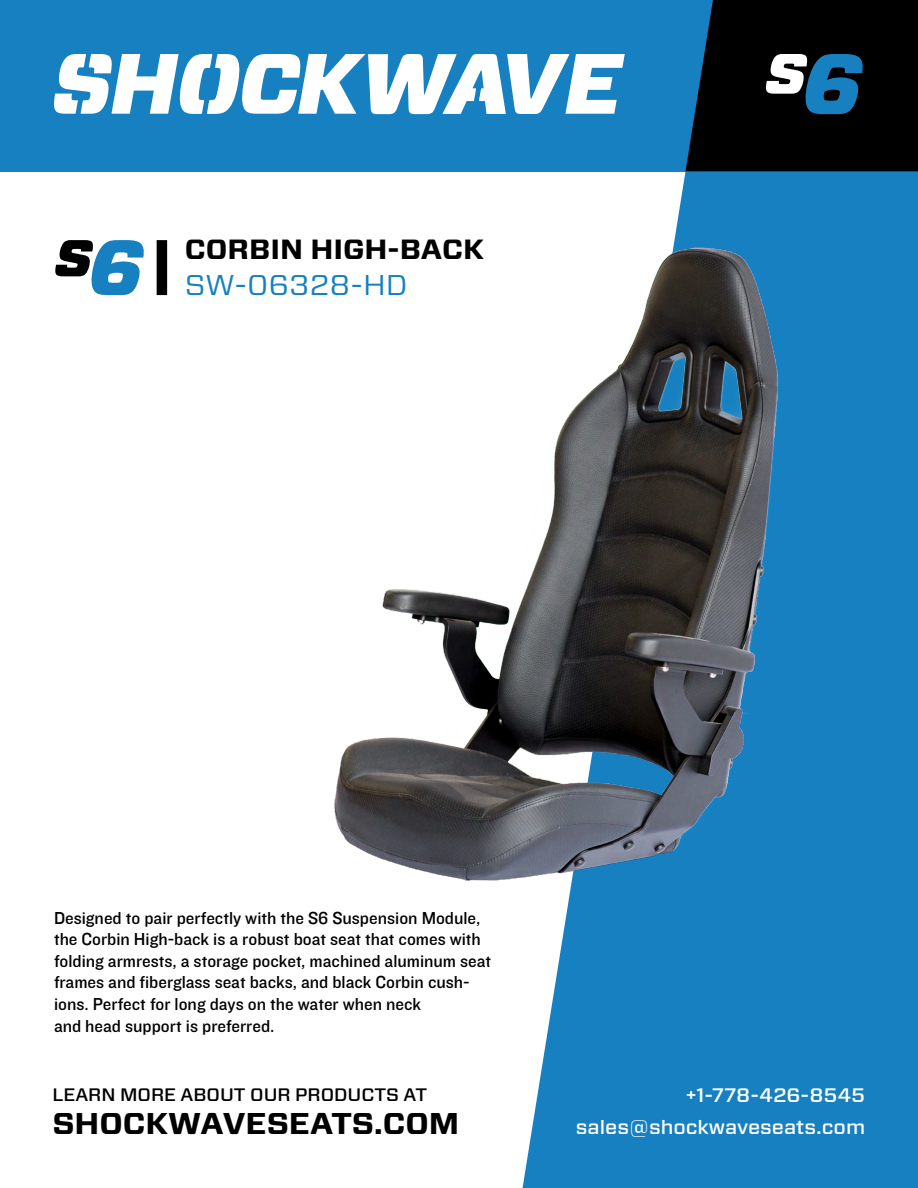
<style>
.page{position:relative;width:918px;height:1188px;background:#fff}
.page>*{position:absolute;margin:0;border:0;box-sizing:border-box;transform-origin:0 0}
.t1{font:700 30px "Forza";color:#000;scale:1.09 1}
.t2{font:28.5px "Forza";color:#1680c0;scale:1.09 1}
.t3{font:700 27.75px "Forza";color:#000;scale:1.09 1}
.t4{font:500 19.5px/31.5px "Forza";color:#fff;text-align:right;scale:1.09 1}
.t5{font:18px/21.6px "Knockout HTF31 Junior Middlewt";color:#000}
.t6{font:500 18px "Forza";color:#000;scale:1.09 1}
</style>
<div class="page">
<svg style="left:523px;top:171px;width:395px;height:1017px;background:#2789c4"></svg>
<div style="left:0;top:0;width:918px;height:171px;background:#1680c0"></div>
<svg style="left:54px;top:54px;width:571px;height:60px"></svg>
<div style="left:157px;top:240px;width:10px;height:55px;background:#000"></div>
<svg style="left:686px;top:0;width:232px;height:171px;background:#09161d"></svg>
<svg style="left:55px;top:240px;width:89px;height:55px"></svg>
<img style="left:334px;top:240px;width:453px;height:662px">
<h3 class="t3" style="left:185px;top:231px;width:276px">CORBIN HIGH-BACK</h3>
<h2 class="t2" style="left:185px;top:266px;width:206px">SW-06328-HD</h2>
<p class="t5" style="left:54px;top:907px;width:439px">Designed to pair perfectly with the S6 Suspension Module, the Corbin High-back is a robust boat seat that comes with folding armrests, a storage pocket, machined aluminum seat frames and fiberglass seat backs, and black Corbin cush&shy;ions. Perfect for long days on the water when neck<br>and head support is preferred.</p>
<p class="t6" style="left:52px;top:1083px;width:345px">LEARN MORE ABOUT OUR PRODUCTS AT</p>
<h1 class="t1" style="left:52px;top:1103px;width:375px">SHOCKWAVESEATS.COM</h1>
<p class="t4" style="left:576px;top:1080px;width:267px">+1-778-426-8545 sales@shockwaveseats.com</p>
</div>
